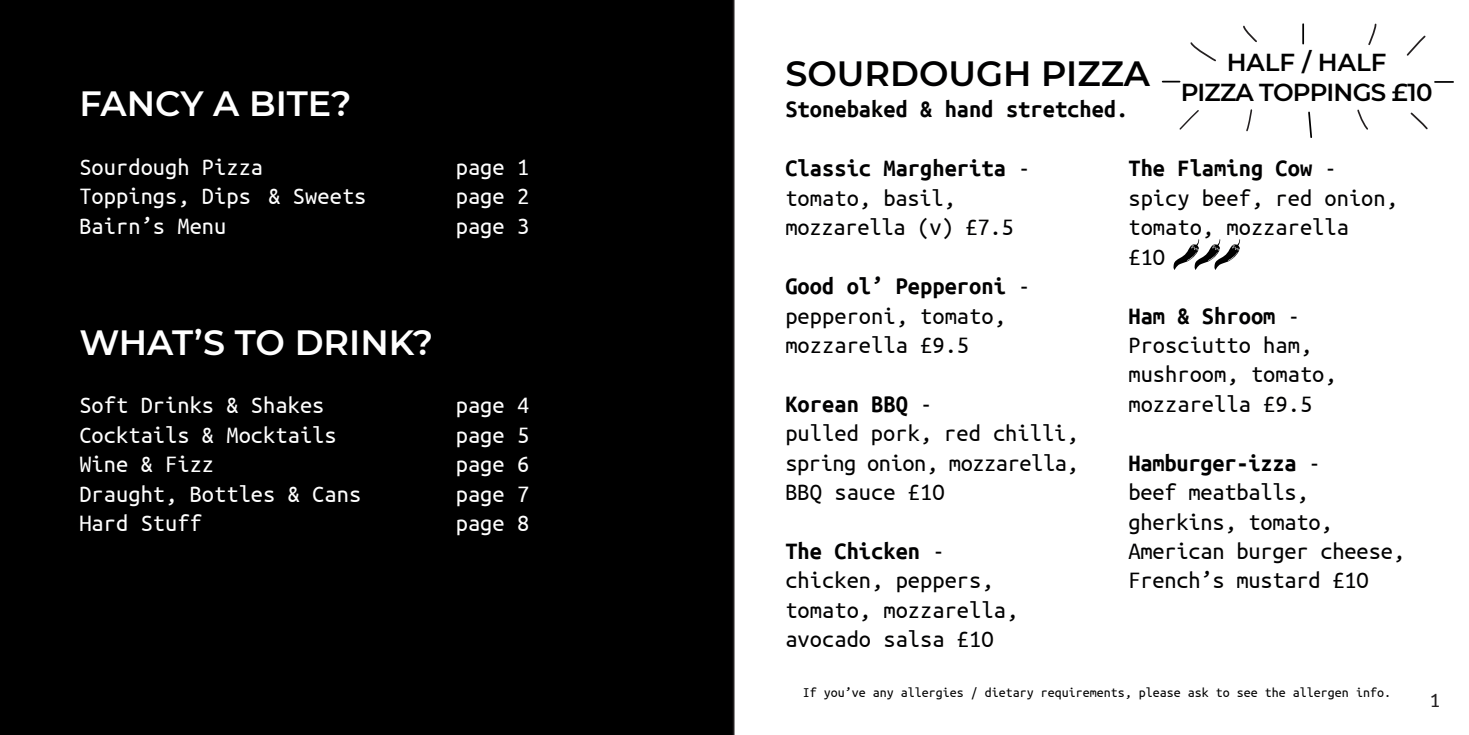
<style>
.page{position:relative;width:1469px;height:735px;background:#fff}
.page>*{position:absolute;margin:0;border:0;box-sizing:border-box;transform-origin:0 0}
.t1{font:600 35px "Montserrat";color:#fff}
.t2{font:600 35px "Montserrat";color:#000001}
.t3{font:24.5px/29.4px "Ubuntu Mono";color:#000001}
.t4{font:24.5px "Ubuntu Mono";color:#fff}
.t5{font:700 24.5px "Ubuntu Mono";color:#000001}
.t6{font:600 24.5px/29.4px "Montserrat";letter-spacing:-.03em;color:#000;text-align:center}
.t7{font:24.5px "Ubuntu Mono";letter-spacing:-.02em;color:#000001}
.t8{font:21px "Ubuntu Mono";color:#231f20}
.t9{font:14px "Ubuntu Mono";color:#000001}
.s1{font-weight:400}
</style>
<div class="page">
<div style="left:0;top:0;width:734px;height:734px;background:#000"></div>
<svg style="left:1302px;top:24px;width:1px;height:20px"></svg>
<svg style="left:1308px;top:111px;width:4px;height:27px"></svg>
<svg style="left:1434px;top:81px;width:19px;height:2px"></svg>
<svg style="left:1162px;top:81px;width:17px;height:1px"></svg>
<svg style="left:1368px;top:23px;width:9px;height:23px"></svg>
<svg style="left:1357px;top:109px;width:11px;height:21px"></svg>
<svg style="left:1243px;top:25px;width:14px;height:18px"></svg>
<svg style="left:1410px;top:112px;width:18px;height:18px"></svg>
<svg style="left:1406px;top:35px;width:20px;height:21px"></svg>
<svg style="left:1246px;top:109px;width:6px;height:23px"></svg>
<svg style="left:1190px;top:42px;width:26px;height:20px"></svg>
<svg style="left:1179px;top:110px;width:20px;height:20px"></svg>
<svg style="left:1173px;top:239px;width:67px;height:31px"></svg>
<p class="t1" style="left:79px;top:79px;width:273px">FANCY A BITE?</p>
<p class="t4" style="left:79px;top:155px;width:185px">Sourdough Pizza</p>
<p class="t4" style="left:456px;top:155px;width:75px">page 1</p>
<p class="t4" style="left:79px;top:184px;width:288px">Toppings, Dips &amp; Sweets</p>
<p class="t4" style="left:456px;top:184px;width:75px">page 2</p>
<p class="t4" style="left:79px;top:213px;width:148px">Bairn’s Menu</p>
<p class="t4" style="left:456px;top:213px;width:75px">page 3</p>
<p class="t1" style="left:79px;top:317px;width:355px">WHAT’S TO DRINK?</p>
<p class="t4" style="left:79px;top:393px;width:247px">Soft Drinks &amp; Shakes</p>
<p class="t4" style="left:456px;top:393px;width:75px">page 4</p>
<p class="t4" style="left:79px;top:422px;width:259px">Cocktails &amp; Mocktails</p>
<p class="t4" style="left:456px;top:422px;width:75px">page 5</p>
<p class="t4" style="left:79px;top:451px;width:136px">Wine &amp; Fizz</p>
<p class="t4" style="left:456px;top:451px;width:75px">page 6</p>
<p class="t4" style="left:79px;top:481px;width:283px">Draught, Bottles &amp; Cans</p>
<p class="t4" style="left:456px;top:481px;width:75px">page 7</p>
<p class="t4" style="left:79px;top:510px;width:124px">Hard Stuff</p>
<p class="t4" style="left:456px;top:510px;width:75px">page 8</p>
<p class="t2" style="left:785px;top:49px;width:366px">SOURDOUGH PIZZA</p>
<p class="t5" style="left:785px;top:97px;width:345px">Stonebaked &amp; hand stretched.</p>
<p class="t6" style="left:1180px;top:47px;width:253px">HALF / HALF<br>PIZZA TOPPINGS £10</p>
<p class="t5" style="left:785px;top:156px;width:247px">Classic Margherita <span class="s1">-</span></p>
<p class="t3" style="left:785px;top:183px;width:230px">tomato, basil, mozzarella (v) £7.5</p>
<p class="t5" style="left:785px;top:273px;width:247px">Good ol’ Pepperoni <span class="s1">-</span></p>
<p class="t3" style="left:785px;top:300px;width:222px">pepperoni, tomato, mozzarella £9.5</p>
<p class="t5" style="left:785px;top:391px;width:149px">Korean BBQ <span class="s1">-</span></p>
<p class="t3" style="left:785px;top:418px;width:295px">pulled pork, red chilli,</p>
<p class="t7" style="left:785px;top:450px;width:295px">spring onion, mozzarella,</p>
<p class="t3" style="left:785px;top:477px;width:161px">BBQ sauce £1O</p>
<p class="t5" style="left:785px;top:538px;width:161px">The Chicken <span class="s1">-</span></p>
<p class="t3" style="left:785px;top:565px;width:234px">chicken, peppers, tomato, mozzarella, avocado salsa £1O</p>
<p class="t5" style="left:1128px;top:156px;width:210px">The Flaming Cow <span class="s1">-</span></p>
<p class="t3" style="left:1128px;top:183px;width:271px">spicy beef, red onion, tomato, mozzarella</p>
<p class="t3" style="left:1128px;top:242px;width:38px">£1O</p>
<p class="t5" style="left:1128px;top:303px;width:173px">Ham &amp; Shroom <span class="s1">-</span></p>
<p class="t3" style="left:1128px;top:330px;width:210px">Prosciutto ham, mushroom, tomato, mozzarella £9.5</p>
<p class="t5" style="left:1128px;top:450px;width:194px">Hamburger-izza <span class="s1">-</span></p>
<p class="t3" style="left:1128px;top:477px;width:278px">beef meatballs, gherkins, tomato,<br>American burger cheese,<br>French’s mustard £1O</p>
<p class="t9" style="left:802px;top:684px;width:590px">If you’ve any allergies / dietary requirements, please ask to see the allergen info.</p>
<p class="t8" style="left:1429px;top:689px;width:12px">1</p>
</div>
